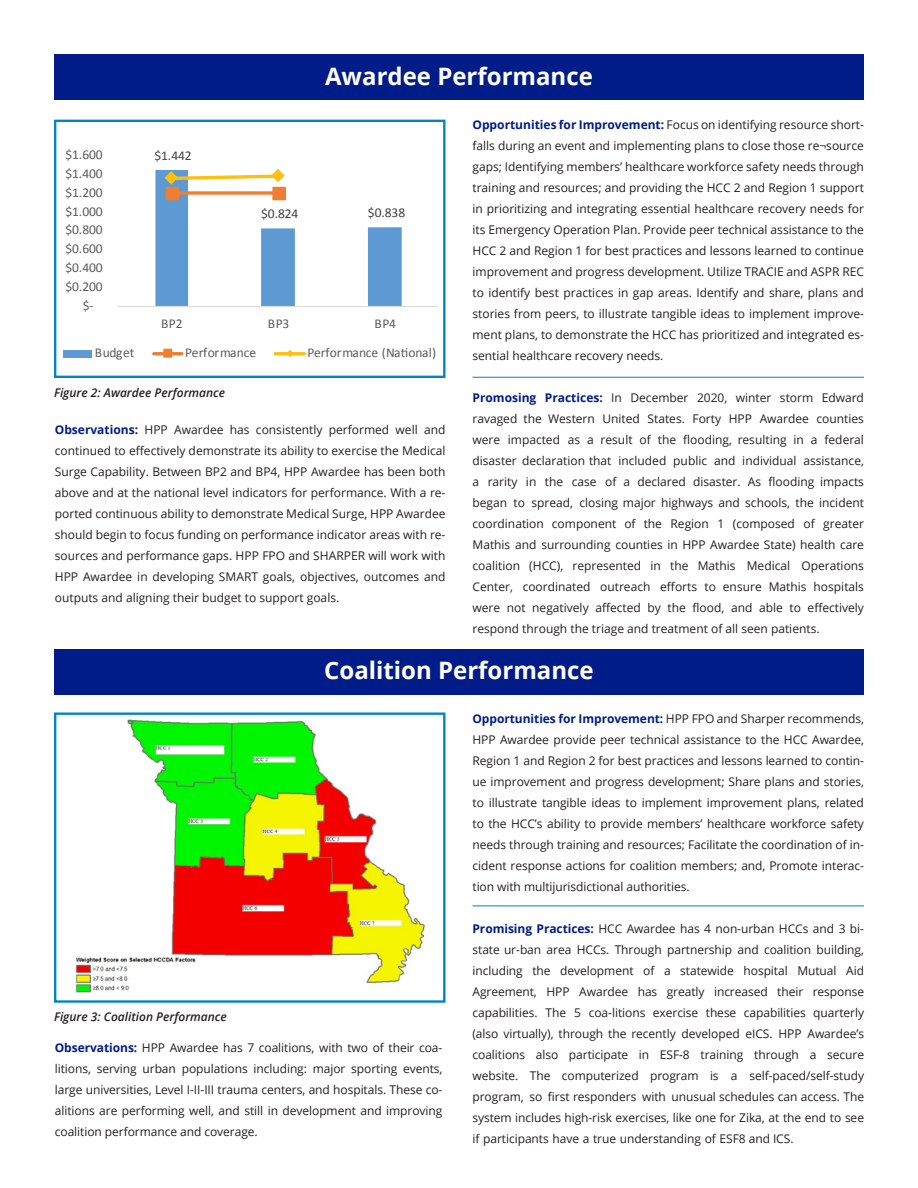
<style>
.page{position:relative;width:918px;height:1188px;background:#fff}
.page>*{position:absolute;margin:0;border:0;box-sizing:border-box;transform-origin:0 0}
.t1{font:700 24px "Open Sans";color:#fff}
.t2{font:13.5px "Calibri";letter-spacing:-.005em;color:#5a5a5a}
.t3{font:13.5px "Calibri";letter-spacing:-.005em;color:#414040}
.t4{font:12px/21px "Open Sans";color:#231f20;text-align:justify}
.t5{font:italic 600 12px "Open Sans";color:#231f20}
.s1{font-weight:700;color:#001c88}
</style>
<div class="page">
<hr style="left:118px;top:306px;width:320px;height:1px;background:#d9d9d8">
<svg style="left:155px;top:169px;width:247px;height:137px"></svg>
<div style="left:63px;top:350px;width:28px;height:8px;background:#5d9ad3"></div>
<hr style="left:154px;top:352px;width:28px;height:3px;background:#ee7e31">
<div style="left:164px;top:349px;width:8px;height:8px;background:#ee7e31"></div>
<div style="left:163px;top:349px;width:9px;height:9px;border:1px solid #ee7e31"></div>
<hr style="left:275px;top:352px;width:29px;height:3px;background:#fcc011">
<svg style="left:286px;top:350px;width:8px;height:7px"></svg>
<div style="left:54px;top:120px;width:392px;height:258px;border:2px solid #0083ca"></div>
<hr style="left:472px;top:377px;width:392px;height:1px;background:#0083ca">
<div style="left:54px;top:54px;width:810px;height:46px;background:#001c88"></div>
<img style="left:75px;top:719px;width:350px;height:274px">
<div style="left:54px;top:713px;width:392px;height:290px;border:2px solid #0083ca"></div>
<div style="left:54px;top:649px;width:810px;height:45px;background:#001c88"></div>
<hr style="left:472px;top:906px;width:392px;height:1px;background:#0083ca">
<p class="t1" style="left:325px;top:59px;width:269px">Awardee Performance</p>
<p class="t2" style="left:65px;top:146px;width:39px">$1.600</p>
<p class="t2" style="left:65px;top:165px;width:39px">$1.400</p>
<p class="t2" style="left:65px;top:184px;width:39px">$1.200</p>
<p class="t2" style="left:65px;top:203px;width:39px">$1.000</p>
<p class="t2" style="left:65px;top:221px;width:39px">$0.800</p>
<p class="t2" style="left:65px;top:240px;width:39px">$0.600</p>
<p class="t2" style="left:65px;top:259px;width:39px">$0.400</p>
<p class="t2" style="left:65px;top:278px;width:39px">$0.200</p>
<p class="t2" style="left:83px;top:297px;width:12px">$-</p>
<p class="t3" style="left:154px;top:147px;width:39px">$1.442</p>
<p class="t3" style="left:261px;top:205px;width:39px">$0.824</p>
<p class="t3" style="left:368px;top:204px;width:39px">$0.838</p>
<p class="t2" style="left:161px;top:315px;width:23px">BP2</p>
<p class="t2" style="left:268px;top:315px;width:23px">BP3</p>
<p class="t2" style="left:375px;top:315px;width:23px">BP4</p>
<p class="t2" style="left:95px;top:344px;width:41px">Budget</p>
<p class="t2" style="left:185px;top:344px;width:72px">Performance</p>
<p class="t2" style="left:307px;top:344px;width:130px">Performance (National)</p>
<p class="t5" style="left:54px;top:384px;width:173px">Figure 2: Awardee Performance</p>
<p class="t4" style="left:55px;top:419px;width:392px"><span class="s1">Observations:</span> HPP Awardee has consistently performed well and continued to effectively demonstrate its ability to exercise the Medical Surge Capability. Between BP2 and BP4, HPP Awardee has been both above and at the national level indicators for performance. With a re&shy;ported continuous ability to demonstrate Medical Surge, HPP Awardee should begin to focus funding on performance indicator areas with re&shy;sources and performance gaps. HPP FPO and SHARPER will work with HPP Awardee in developing SMART goals, objectives, outcomes and outputs and aligning their budget to support goals.</p>
<p class="t4" style="left:472px;top:114px;width:393px"><span class="s1">Opportunities for Improvement:</span> Focus on identifying resource short&shy;falls during an event and implementing plans to close those re¬source gaps; Identifying members’ healthcare workforce safety needs through training and resources; and providing the HCC 2 and Region 1 support in prioritizing and integrating essential healthcare recovery needs for its Emergency Operation Plan. Provide peer technical assistance to the HCC 2 and Region 1 for best practices and lessons learned to continue improvement and progress development. Utilize TRACIE and ASPR REC to identify best practices in gap areas. Identify and share, plans and stories from peers, to illustrate tangible ideas to implement improve&shy;ment plans, to demonstrate the HCC has prioritized and integrated es&shy;sential healthcare recovery needs.</p>
<p class="t4" style="left:472px;top:387px;width:393px"><span class="s1">Promosing Practices:</span> In December 2020, winter storm Edward ravaged the Western United States. Forty HPP Awardee counties were impacted as a result of the flooding, resulting in a federal disaster declaration that included public and individual assistance, a rarity in the case of a declared disaster. As flooding impacts began to spread, closing major highways and schools, the incident coordination component of the Region 1 (composed of greater Mathis and surrounding counties in HPP Awardee State) health care coalition (HCC), represented in the Mathis Medical Operations Center, coordinated outreach efforts to ensure Mathis hospitals were not negatively affected by the flood, and able to effectively respond through the triage and treatment of all seen patients.</p>
<p class="t1" style="left:324px;top:654px;width:271px">Coalition Performance</p>
<p class="t5" style="left:54px;top:1009px;width:174px">Figure 3: Coalition Performance</p>
<p class="t4" style="left:55px;top:1037px;width:389px"><span class="s1">Observations:</span> HPP Awardee has 7 coalitions, with two of their coa&shy;litions, serving urban populations including: major sporting events, large universities, Level I-II-III trauma centers, and hospitals. These co&shy;alitions are performing well, and still in development and improving coalition performance and coverage.</p>
<p class="t4" style="left:472px;top:707px;width:393px"><span class="s1">Opportunities for Improvement:</span> HPP FPO and Sharper recommends, HPP Awardee provide peer technical assistance to the HCC Awardee, Region 1 and Region 2 for best practices and lessons learned to contin&shy;ue improvement and progress development; Share plans and stories, to illustrate tangible ideas to implement improvement plans, related to the HCC’s ability to provide members’ healthcare workforce safety needs through training and resources; Facilitate the coordination of in&shy;cident response actions for coalition members; and, Promote interac&shy;tion with multijurisdictional authorities.</p>
<p class="t4" style="left:472px;top:917px;width:393px"><span class="s1">Promising Practices:</span> HCC Awardee has 4 non-urban HCCs and 3 bi&shy;state ur-ban area HCCs. Through partnership and coalition building, including the development of a statewide hospital Mutual Aid Agreement, HPP Awardee has greatly increased their response capabilities. The 5 coa-litions exercise these capabilities quarterly (also virtually), through the recently developed eICS. HPP Awardee’s coalitions also participate in ESF-8 training through a secure website. The computerized program is a self-paced/self-study program, so first responders with unusual schedules can access. The system includes high-risk exercises, like one for Zika, at the end to see if participants have a true understanding of ESF8 and ICS.</p>
</div>
